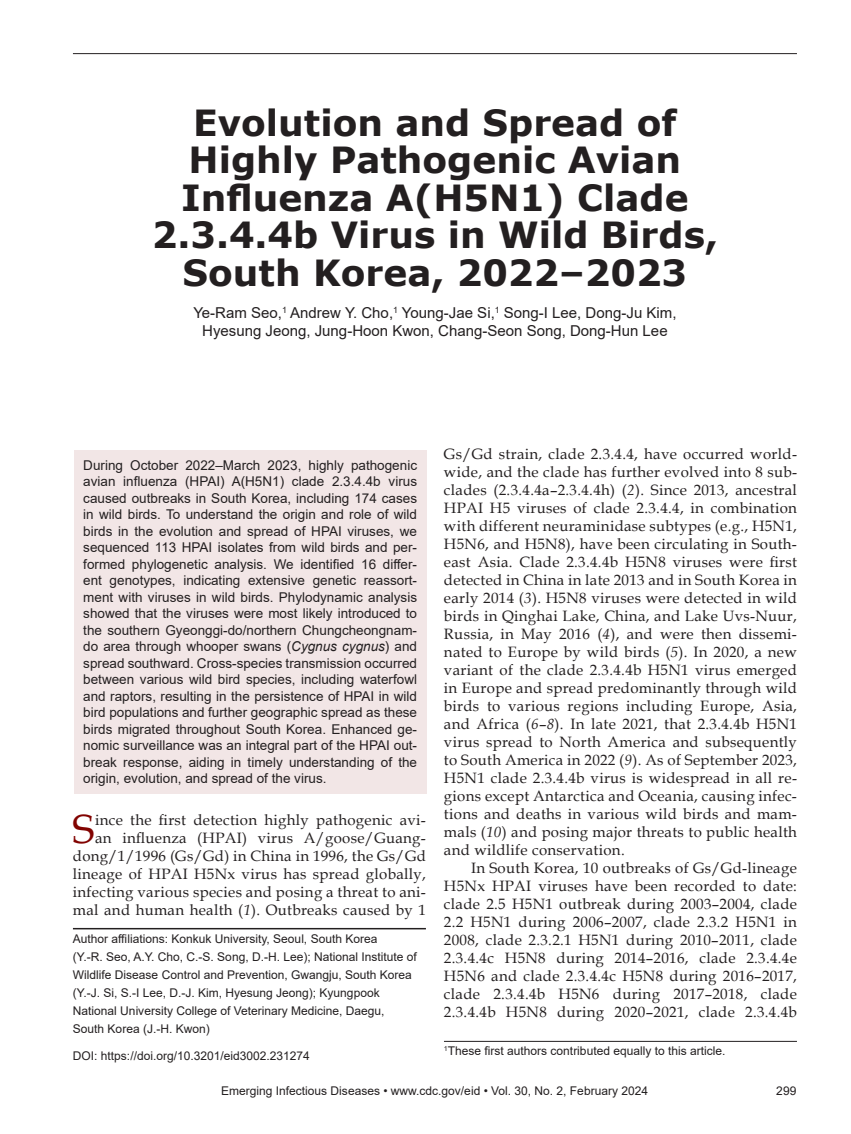
<style>
.page{position:relative;width:851px;height:1134px;background:#fff}
.page>*{position:absolute;margin:0;border:0;box-sizing:border-box;transform-origin:0 0}
.t1{font:40.8px "Book Antiqua";color:#820301}
.t2{font:700 36px/37.5px "Verdana";color:#231f20;text-align:center}
.t3{font:15px/18px "Book Antiqua";letter-spacing:.02em;color:#231f20;text-align:justify}
.t4{font:15px/18px "Arial";color:#231f20;text-align:center}
.t5{font:13.5px/16.5px "Arial";color:#231f20;text-align:justify}
.t6{font:12px/18px "Arial";color:#231f20}
.s1{font-style:italic}
</style>
<div class="page">
<hr style="left:73px;top:53px;width:723px;height:1px;background:#231f20">
<div style="left:74px;top:450px;width:353px;height:344px;background:#f2e6e6"></div>
<hr style="left:73px;top:928px;width:353px;height:1px;background:#231f20">
<hr style="left:444px;top:1041px;width:353px;height:1px;background:#231f20">
<h2 class="t2" style="left:152px;top:103px;width:567px">Evolution and Spread of<br>Highly Pathogenic Avian<br>Influenza A(H5N1) Clade<br>2.3.4.4b Virus in Wild Birds,<br>South Korea, 2022–2023</h2>
<p class="t4" style="left:193px;top:304px;width:484px">Ye-Ram Seo,<sup>1</sup> Andrew Y. Cho,<sup>1</sup> Young-Jae Si,<sup>1</sup> Song-I Lee, Dong-Ju Kim,<br>Hyesung Jeong, Jung-Hoon Kwon, Chang-Seon Song, Dong-Hun Lee</p>
<p class="t3" style="left:444px;top:445px;width:354px">Gs/Gd strain, clade 2.3.4.4, have occurred world&shy;wide, and the clade has further evolved into 8 sub&shy;clades (2.3.4.4a–2.3.4.4h) (<span class="s1">2</span>). Since 2013, ancestral HPAI H5 viruses of clade 2.3.4.4, in combination with different neuraminidase subtypes (e.g., H5N1, H5N6, and H5N8), have been circulating in South&shy;east Asia. Clade 2.3.4.4b H5N8 viruses were first detected in China in late 2013 and in South Korea in early 2014 (<span class="s1">3</span>). H5N8 viruses were detected in wild birds in Qinghai Lake, China, and Lake Uvs-Nuur, Russia, in May 2016 (<span class="s1">4</span>), and were then dissemi&shy;nated to Europe by wild birds (<span class="s1">5</span>). In 2020, a new variant of the clade 2.3.4.4b H5N1 virus emerged in Europe and spread predominantly through wild birds to various regions including Europe, Asia, and Africa (<span class="s1">6</span>–<span class="s1">8</span>). In late 2021, that 2.3.4.4b H5N1 virus spread to North America and subsequently to South America in 2022 (<span class="s1">9</span>). As of September 2023, H5N1 clade 2.3.4.4b virus is widespread in all re&shy;gions except Antarctica and Oceania, causing infec&shy;tions and deaths in various wild birds and mam&shy;mals (<span class="s1">10</span>) and posing major threats to public health and wildlife conservation.</p>
<p class="t3" style="left:444px;top:859px;width:354px;text-indent:27px">In South Korea, 10 outbreaks of Gs/Gd-lineage H5Nx HPAI viruses have been recorded to date: clade 2.5 H5N1 outbreak during 2003–2004, clade 2.2 H5N1 during 2006–2007, clade 2.3.2 H5N1 in 2008, clade 2.3.2.1 H5N1 during 2010–2011, clade 2.3.4.4c H5N8 during 2014–2016, clade 2.3.4.4e H5N6 and clade 2.3.4.4c H5N8 during 2016–2017, clade 2.3.4.4b H5N6 during 2017–2018, clade 2.3.4.4b H5N8 during 2020–2021, clade 2.3.4.4b</p>
<p class="t5" style="left:83px;top:457px;width:335px">During October 2022–March 2023, highly pathogenic avian influenza (HPAI) A(H5N1) clade 2.3.4.4b virus caused outbreaks in South Korea, including 174 cases in wild birds. To understand the origin and role of wild birds in the evolution and spread of HPAI viruses, we sequenced 113 HPAI isolates from wild birds and per&shy;formed phylogenetic analysis. We identified 16 differ&shy;ent genotypes, indicating extensive genetic reassort&shy;ment with viruses in wild birds. Phylodynamic analysis showed that the viruses were most likely introduced to the southern Gyeonggi-do/northern Chungcheongnam&shy;do area through whooper swans (<span class="s1">Cygnus cygnus</span>) and spread southward. Cross-species transmission occurred between various wild bird species, including waterfowl and raptors, resulting in the persistence of HPAI in wild bird populations and further geographic spread as these birds migrated throughout South Korea. Enhanced ge&shy;nomic surveillance was an integral part of the HPAI out&shy;break response, aiding in timely understanding of the origin, evolution, and spread of the virus.</p>
<p class="t3" style="left:73px;top:811px;width:354px;text-align:right">ince the first detection highly pathogenic avi-<br>an influenza (HPAI) virus A/goose/Guang&shy;dong/1/1996 (Gs/Gd) in China in 1996, the Gs/Gd lineage of HPAI H5Nx virus has spread globally, infecting various species and posing a threat to ani&shy;mal and human health (<span class="s1">1</span>). Outbreaks caused by 1</p>
<h1 class="t1" style="left:73px;top:801px;width:23px">S</h1>
<p class="t6" style="left:73px;top:930px;width:345px">Author affiliations: Konkuk University, Seoul, South Korea<br>(Y.-R. Seo, A.Y. Cho, C.-S. Song, D.-H. Lee); National Institute of Wildlife Disease Control and Prevention, Gwangju, South Korea (Y.-J. Si, S.-I Lee, D.-J. Kim, Hyesung Jeong); Kyungpook National University College of Veterinary Medicine, Daegu, South Korea (J.-H. Kwon)</p>
<p class="t6" style="left:73px;top:1047px;width:238px">DOI: https://doi.org/10.3201/eid3002.231274</p>
<p class="t6" style="left:444px;top:1042px;width:283px"><sup>1</sup>These first authors contributed equally to this article.</p>
<p class="t6" style="left:221px;top:1082px;width:428px">Emerging Infectious Diseases • www.cdc.gov/eid • Vol. 30, No. 2, February 2024</p>
<p class="t6" style="left:776px;top:1082px;width:22px">299</p>
</div>
